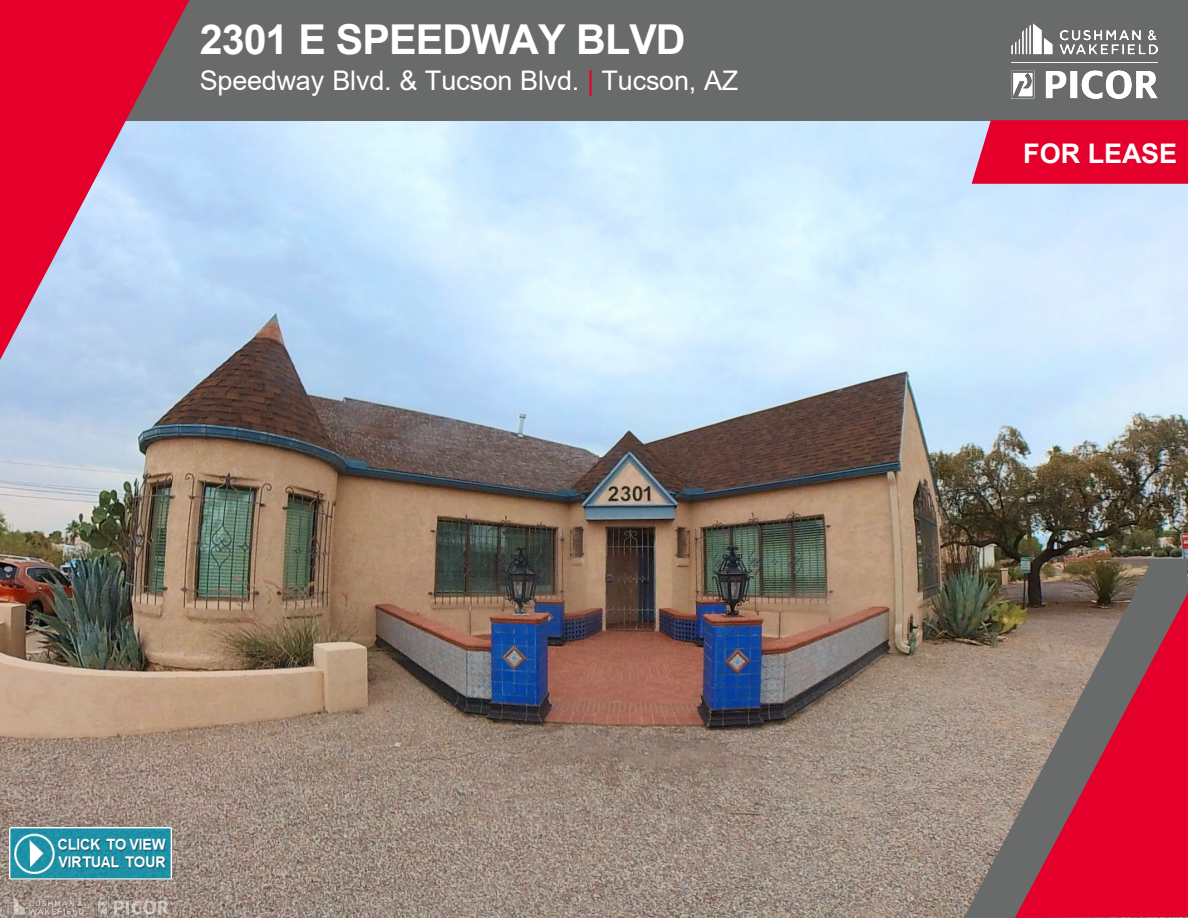
<style>
.page{position:relative;width:1188px;height:918px;background:#fff}
.page>*{position:absolute;margin:0;border:0;box-sizing:border-box;transform-origin:0 0}
.t1{font:700 41.25px "Arial";letter-spacing:-.02em;color:#fff}
.t2{font:27px "Arial";letter-spacing:-.005em;color:#fff}
.t3{font:700 27px "Arial";color:#fff}
.s1{color:#e4002b}
</style>
<div class="page">
<div style="left:0;top:0;width:1188px;height:122px;background:#696b6b"></div>
<img style="left:0;top:121px;width:1187px;height:797px">
<svg style="left:963px;top:559px;width:225px;height:359px;background:#827768"></svg>
<svg style="left:1015px;top:593px;width:173px;height:325px;background:#b13b4c"></svg>
<svg style="left:0;top:0;width:189px;height:360px;background:#ca6588"></svg>
<svg style="left:972px;top:120px;width:216px;height:64px;background:#e20b35"></svg>
<img style="left:0;top:896px;width:169px;height:22px">
<img style="left:9px;top:827px;width:170px;height:54px">
<p class="t1" style="left:200px;top:10px;width:487px">2301 E SPEEDWAY BLVD</p>
<p class="t2" style="left:200px;top:62px;width:540px">Speedway Blvd. &amp; Tucson Blvd. <span class="s1">|</span> Tucson, AZ</p>
<p class="t3" style="left:1023px;top:134px;width:155px">FOR LEASE</p>
</div>
